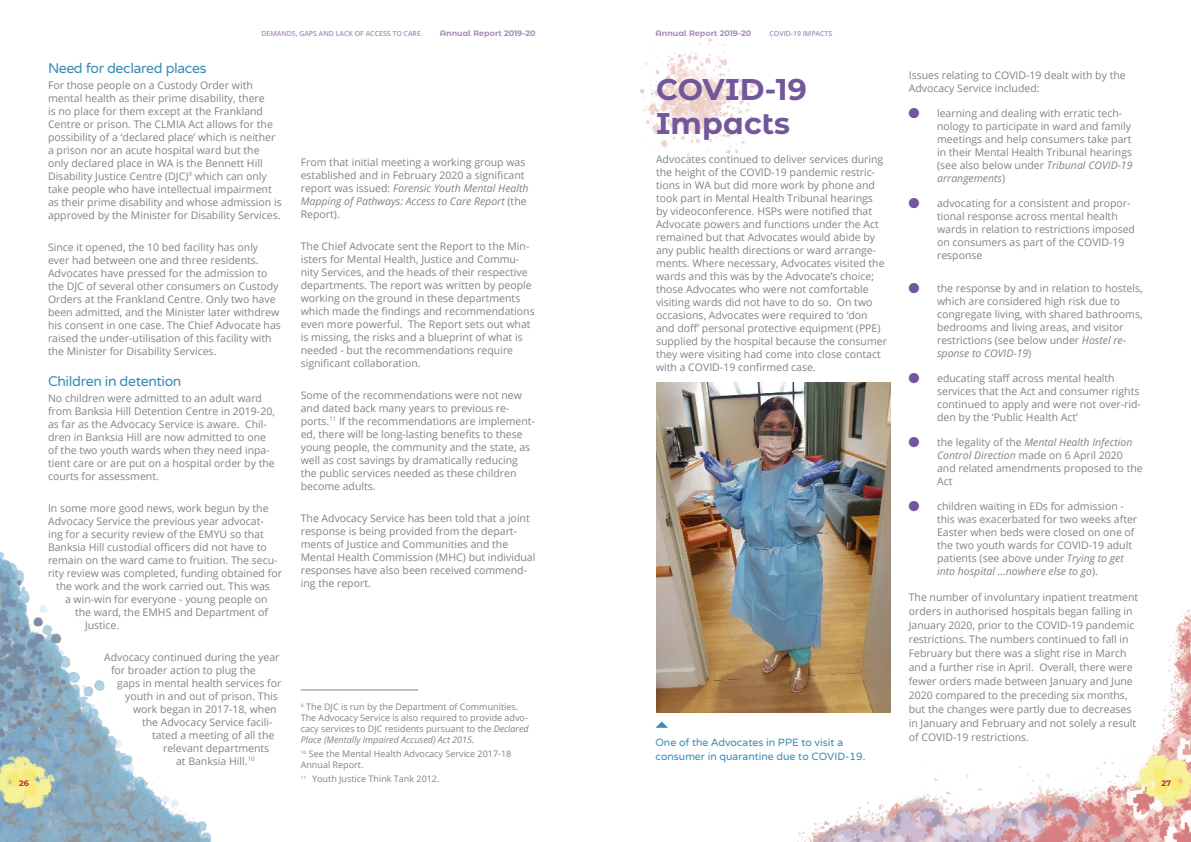
<style>
.page{position:relative;width:1191px;height:842px;background:#fff}
.page>*{position:absolute;margin:0;border:0;box-sizing:border-box;transform-origin:0 0}
.t1{font:700 30px/34px "Montserrat Alternates";letter-spacing:.005em;color:#72579a}
.t2{font:14px "Varela Round";letter-spacing:-.025em;color:#388bb4}
.t3{font:10.5px/13px "Open Sans";color:#808285}
.t4{font:10.5px/14px "Varela Round";color:#388bb4}
.t5{font:9px/11px "Open Sans";color:#808285}
.t6{font:700 8px "Montserrat Alternates";color:#a78db6}
.t7{font:700 8px "Montserrat Alternates";color:#bf2a2e}
.t8{font:600 7px "Open Sans";letter-spacing:-.005em;color:#a78db6}
.s1{font-style:italic}
</style>
<div class="page">
<img style="left:797px;top:594px;width:394px;height:248px">
<img style="left:1119px;top:751px;width:72px;height:60px">
<img style="left:0;top:553px;width:212px;height:289px">
<img style="left:0;top:744px;width:71px;height:67px">
<hr style="left:301px;top:689px;width:117px;height:1px;background:#808285">
<img style="left:656px;top:382px;width:234px;height:331px">
<svg style="left:655px;top:721px;width:13px;height:7px"></svg>
<img style="left:640px;top:38px;width:115px;height:117px">
<p class="t7" style="left:19px;top:777px;width:11px">26</p>
<p class="t8" style="left:261px;top:28px;width:161px">DEMANDS, GAPS AND LACK OF ACCESS TO CARE</p>
<p class="t6" style="left:440px;top:27px;width:97px">Annual Report 2019-20</p>
<h2 class="t2" style="left:48px;top:60px;width:160px">Need for declared places</h2>
<p class="t3" style="left:48px;top:78px;width:235px">For those people on a Custody Order with mental health as their prime disability, there<br>is no place for them except at the Frankland Centre or prison. The CLMIA Act allows for the possibility of a ‘declared place’ which is neither a prison nor an acute hospital ward but the only declared place in WA is the Bennett Hill Disability Justice Centre (DJC)<sup>9</sup> which can only take people who have intellectual impairment as their prime disability and whose admission is approved by the Minister for Disability Services.</p>
<p class="t3" style="left:48px;top:240px;width:234px">Since it opened, the 10 bed facility has only ever had between one and three residents.<br>Advocates have pressed for the admission to the DJC of several other consumers on Custody Orders at the Frankland Centre. Only two have been admitted, and the Minister later withdrew his consent in one case. The Chief Advocate has raised the under-utilisation of this facility with the Minister for Disability Services.</p>
<h2 class="t2" style="left:48px;top:373px;width:135px">Children in detention</h2>
<p class="t3" style="left:48px;top:391px;width:228px">No children were admitted to an adult ward from Banksia Hill Detention Centre in 2019-20, as far as the Advocacy Service is aware. Chil&shy;dren in Banksia Hill are now admitted to one of the two youth wards when they need inpa&shy;tient care or are put on a hospital order by the courts for assessment.</p>
<p class="t3" style="left:48px;top:501px;width:222px">In some more good news, work begun by the</p>
<p class="t3" style="left:48px;top:514px;width:217px">Advocacy Service the previous year advocat-</p>
<p class="t3" style="left:48px;top:527px;width:217px">ing for a security review of the EMYU so that</p>
<p class="t3" style="left:48px;top:540px;width:220px">Banksia Hill custodial officers did not have to</p>
<p class="t3" style="left:48px;top:553px;width:231px">remain on the ward came to fruition. The secu-</p>
<p class="t3" style="left:48px;top:566px;width:235px">rity review was completed, funding obtained for</p>
<p class="t3" style="left:56px;top:579px;width:215px">the work and the work carried out. This was</p>
<p class="t3" style="left:65px;top:592px;width:204px">a win-win for everyone - young people on</p>
<p class="t3" style="left:75px;top:605px;width:194px">the ward, the EMHS and Department of</p>
<p class="t3" style="left:85px;top:618px;width:36px">Justice.</p>
<p class="t3" style="left:104px;top:650px;width:177px">Advocacy continued during the year</p>
<p class="t3" style="left:111px;top:663px;width:146px">for broader action to plug the</p>
<p class="t3" style="left:117px;top:676px;width:166px">gaps in mental health services for</p>
<p class="t3" style="left:125px;top:689px;width:154px">youth in and out of prison. This</p>
<p class="t3" style="left:133px;top:702px;width:145px">work began in 2017-18, when</p>
<p class="t3" style="left:142px;top:715px;width:132px">the Advocacy Service facili-</p>
<p class="t3" style="left:152px;top:728px;width:124px">tated a meeting of all the</p>
<p class="t3" style="left:163px;top:741px;width:108px">relevant departments</p>
<p class="t3" style="left:176px;top:754px;width:80px">at Banksia Hill.<sup>10</sup></p>
<p class="t3" style="left:301px;top:155px;width:229px">From that initial meeting a working group was established and in February 2020 a significant report was issued: <span class="s1">Forensic Youth Mental Health Mapping of Pathways: Access to Care Report</span> (the Report).</p>
<p class="t3" style="left:301px;top:239px;width:235px">The Chief Advocate sent the Report to the Min&shy;isters for Mental Health, Justice and Commu&shy;nity Services, and the heads of their respective departments. The report was written by people working on the ground in these departments which made the findings and recommendations even more powerful. The Report sets out what is missing, the risks and a blueprint of what is needed - but the recommendations require significant collaboration.</p>
<p class="t3" style="left:301px;top:388px;width:236px">Some of the recommendations were not new and dated back many years to previous re&shy;ports.<sup>11</sup> If the recommendations are implement&shy;ed, there will be long-lasting benefits to these young people, the community and the state, as well as cost savings by dramatically reducing the public services needed as these children become adults.</p>
<p class="t3" style="left:301px;top:511px;width:236px">The Advocacy Service has been told that a joint response is being provided from the depart&shy;ments of Justice and Communities and the Mental Health Commission (MHC) but individual responses have also been received commend&shy;ing the report.</p>
<p class="t5" style="left:301px;top:701px;width:229px"><sup>9</sup><sup>.</sup> The DJC is run by the Department of Communities.<br>The Advocacy Service is also required to provide advo&shy;cacy services to DJC residents pursuant to the <span class="s1">Declared Place (Mentally Impaired Accused) Act 2015.</span></p>
<p class="t5" style="left:301px;top:748px;width:212px"><sup>10</sup><sup>.</sup> See the Mental Health Advocacy Service 2017-18<br>Annual Report.</p>
<p class="t5" style="left:301px;top:773px;width:140px"><sup>11</sup><sup>.</sup> Youth Justice Think Tank 2012.</p>
<p class="t6" style="left:655px;top:27px;width:97px">Annual Report 2019-20</p>
<p class="t8" style="left:769px;top:28px;width:64px">COVID-19 IMPACTS</p>
<h1 class="t1" style="left:656px;top:71px;width:152px">COVID-19<br>Impacts</h1>
<p class="t3" style="left:656px;top:152px;width:232px">Advocates continued to deliver services during the height of the COVID-19 pandemic restric&shy;tions in WA but did more work by phone and took part in Mental Health Tribunal hearings by videoconference. HSPs were notified that Advocate powers and functions under the Act remained but that Advocates would abide by any public health directions or ward arrange&shy;ments. Where necessary, Advocates visited the wards and this was by the Advocate’s choice; those Advocates who were not comfortable visiting wards did not have to do so. On two occasions, Advocates were required to ‘don and doff’ personal protective equipment (PPE) supplied by the hospital because the consumer they were visiting had come into close contact with a COVID-19 confirmed case.</p>
<p class="t4" style="left:655px;top:736px;width:211px">One of the Advocates in PPE to visit a consumer in quarantine due to COVID-19.</p>
<p class="t3" style="left:908px;top:69px;width:218px">Issues relating to COVID-19 dealt with by the<br>Advocacy Service included:</p>
<p class="t3" style="left:937px;top:107px;width:197px">learning and dealing with erratic tech&shy;nology to participate in ward and family meetings and help consumers take part in their Mental Health Tribunal hearings (see also below under <span class="s1">Tribunal COVID-19 arrangements</span>)</p>
<p class="t3" style="left:937px;top:197px;width:199px">advocating for a consistent and propor&shy;tional response across mental health wards in relation to restrictions imposed on consumers as part of the COVID-19 response</p>
<p class="t3" style="left:937px;top:282px;width:207px">the response by and in relation to hostels, which are considered high risk due to congregate living, with shared bathrooms, bedrooms and living areas, and visitor restrictions (see below under <span class="s1">Hostel re&shy;sponse to COVID-19</span>)</p>
<p class="t3" style="left:937px;top:372px;width:205px">educating staff across mental health services that the Act and consumer rights continued to apply and were not over-rid&shy;den by the ‘Public Health Act’</p>
<p class="t3" style="left:937px;top:436px;width:207px">the legality of the <span class="s1">Mental Health Infection<br>Control Direction</span> made on 6 April 2020 and related amendments proposed to the<br>Act</p>
<p class="t3" style="left:937px;top:500px;width:202px">children waiting in EDs for admission - this was exacerbated for two weeks after Easter when beds were closed on one of the two youth wards for COVID-19 adult patients (see above under <span class="s1">Trying to get into hospital …nowhere else to go</span>).</p>
<p class="t3" style="left:908px;top:590px;width:231px;line-height:14px">The number of involuntary inpatient treatment orders in authorised hospitals began falling in January 2020, prior to the COVID-19 pandemic restrictions. The numbers continued to fall in February but there was a slight rise in March and a further rise in April. Overall, there were fewer orders made between January and June 2020 compared to the preceding six months, but the changes were partly due to decreases in January and February and not solely a result of COVID-19 restrictions.</p>
<p class="t7" style="left:1161px;top:777px;width:11px">27</p>
</div>
